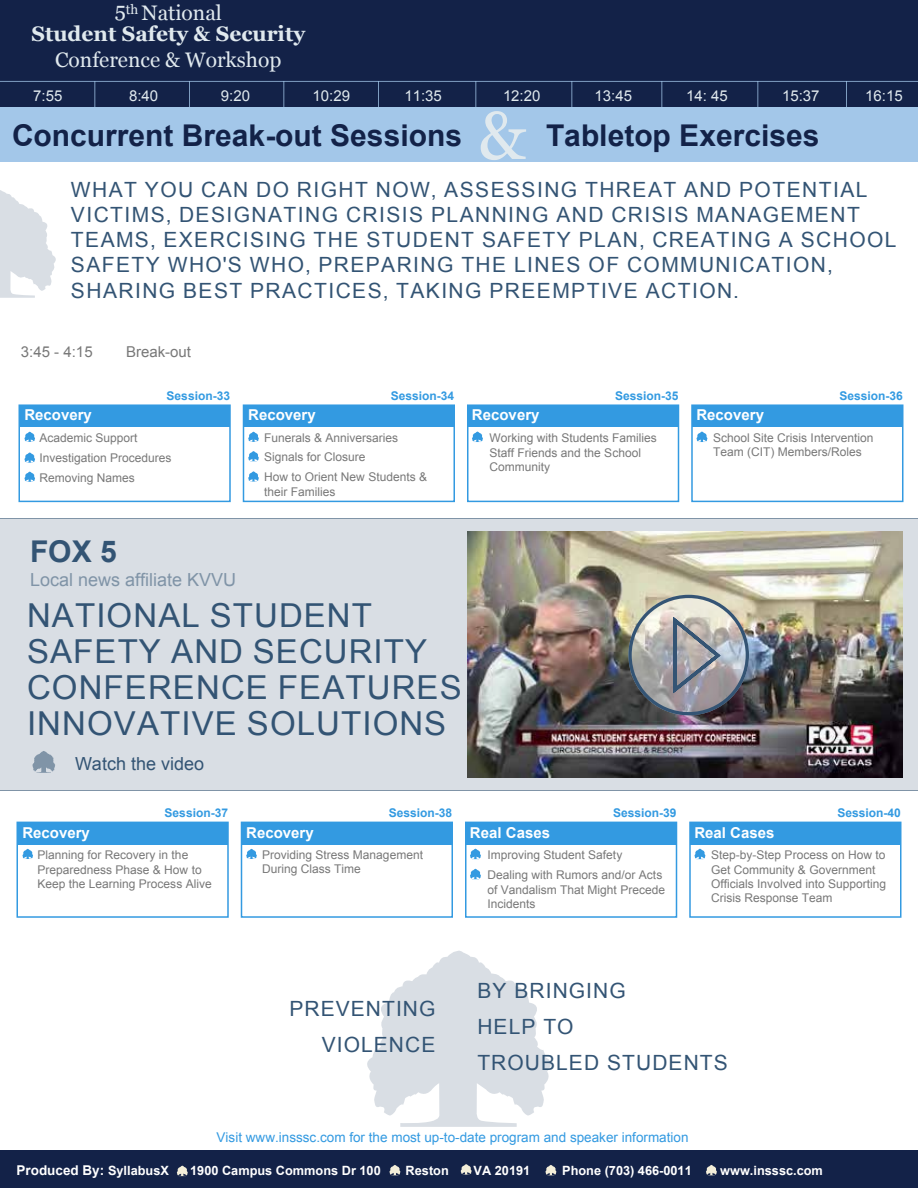
<style>
.page{position:relative;width:918px;height:1188px;background:#fff}
.page>*{position:absolute;margin:0;border:0;box-sizing:border-box;transform-origin:0 0}
.t1{font:67.5px "Georgia";color:#e0e9ee}
.t2{font:33px/36px "Arial";letter-spacing:.035em;color:#335474}
.t3{font:700 30px "Arial";color:#132248}
.t4{font:700 30px "Arial";color:#335474}
.t5{font:21px/25.2px "Arial";letter-spacing:.07em;color:#335474}
.t6{font:21px/36px "Arial";letter-spacing:.05em;color:#335474;text-align:right}
.t7{font:700 21px/20.7px "Georgia";color:#e0e9ee;text-align:center}
.t8{font:21px "Georgia";color:#e0e9ee}
.t9{font:18px "Arial";color:#8094a7}
.t10{font:18px "Arial";color:#335474}
.t11{font:700 15px "Arial";color:#fff}
.t12{font:15px "Arial";color:#e0e9ee}
.t13{font:15px "Arial";color:#787878}
.t14{font:13.5px "Arial";color:#339ae1}
.t15{font:700 13.5px "Arial";color:#fff}
.t16{font:700 12.75px "Arial";color:#fff}
.t17{font:12px/14.4px "Arial";color:#787878}
.t18{font:12px/14.9px "Arial";color:#787878}
.t19{font:700 12px "Arial";color:#339ae1}
.s1{font-weight:400}
.s2{font-size:12.75px}
</style>
<div class="page">
<svg style="left:367px;top:951px;width:184px;height:176px"></svg>
<svg style="left:0;top:190px;width:56px;height:108px"></svg>
<hr style="left:0;top:518px;width:918px;height:2px;background:#8094a7">
<hr style="left:0;top:789px;width:918px;height:2px;background:#8094a7">
<div style="left:0;top:519px;width:918px;height:271px;background:#d9dee4"></div>
<svg style="left:32px;top:751px;width:23px;height:22px"></svg>
<div style="left:0;top:0;width:918px;height:108px;background:#132248"></div>
<div style="left:0;top:108px;width:918px;height:54px;background:#a3c7e9"></div>
<svg style="left:0;top:81px;width:918px;height:27px"></svg>
<div style="left:16px;top:822px;width:213px;height:96px;border:2px solid #339ae1"></div>
<div style="left:18px;top:823px;width:210px;height:22px;background:#339ae1"></div>
<div style="left:241px;top:822px;width:212px;height:96px;border:2px solid #339ae1"></div>
<div style="left:242px;top:823px;width:210px;height:22px;background:#339ae1"></div>
<div style="left:465px;top:822px;width:212px;height:96px;border:2px solid #339ae1"></div>
<div style="left:466px;top:823px;width:210px;height:22px;background:#339ae1"></div>
<div style="left:689px;top:822px;width:213px;height:96px;border:2px solid #339ae1"></div>
<div style="left:690px;top:823px;width:211px;height:22px;background:#339ae1"></div>
<svg style="left:22px;top:849px;width:11px;height:10px"></svg>
<svg style="left:694px;top:849px;width:12px;height:10px"></svg>
<svg style="left:246px;top:849px;width:11px;height:10px"></svg>
<svg style="left:470px;top:849px;width:11px;height:10px"></svg>
<svg style="left:470px;top:869px;width:11px;height:10px"></svg>
<div style="left:19px;top:404px;width:212px;height:98px;border:2px solid #339ae1"></div>
<div style="left:20px;top:405px;width:210px;height:22px;background:#339ae1"></div>
<div style="left:243px;top:404px;width:212px;height:98px;border:2px solid #339ae1"></div>
<div style="left:244px;top:405px;width:210px;height:22px;background:#339ae1"></div>
<div style="left:467px;top:404px;width:212px;height:98px;border:2px solid #339ae1"></div>
<div style="left:468px;top:405px;width:210px;height:22px;background:#339ae1"></div>
<div style="left:691px;top:404px;width:212px;height:98px;border:2px solid #339ae1"></div>
<div style="left:692px;top:405px;width:211px;height:22px;background:#339ae1"></div>
<svg style="left:24px;top:432px;width:11px;height:10px"></svg>
<svg style="left:696px;top:432px;width:12px;height:10px"></svg>
<svg style="left:248px;top:432px;width:11px;height:10px"></svg>
<svg style="left:472px;top:432px;width:11px;height:10px"></svg>
<svg style="left:248px;top:451px;width:11px;height:10px"></svg>
<svg style="left:24px;top:452px;width:11px;height:11px"></svg>
<svg style="left:24px;top:472px;width:11px;height:10px"></svg>
<svg style="left:248px;top:471px;width:11px;height:11px"></svg>
<img style="left:468px;top:531px;width:435px;height:247px">
<svg style="left:628px;top:595px;width:121px;height:120px;background:#9d9e9f"></svg>
<div style="left:0;top:1151px;width:918px;height:37px;background:#132248"></div>
<svg style="left:176px;top:1166px;width:12px;height:10px"></svg>
<svg style="left:389px;top:1165px;width:12px;height:10px"></svg>
<svg style="left:460px;top:1164px;width:12px;height:11px"></svg>
<svg style="left:545px;top:1165px;width:12px;height:10px"></svg>
<svg style="left:706px;top:1165px;width:11px;height:10px"></svg>
<h3 class="t7" style="left:31px;top:3px;width:275px"><sup>5</sup><sup>th</sup> <span class="s1">National<br></span>Student Safety &amp; Security</h3>
<h3 class="t8" style="left:55px;top:47px;width:228px">Conference &amp; Workshop</h3>
<p class="t12" style="left:33px;top:86px;width:31px">7:55</p>
<p class="t12" style="left:129px;top:86px;width:31px">8:40</p>
<p class="t12" style="left:221px;top:86px;width:31px">9:20</p>
<p class="t12" style="left:313px;top:86px;width:39px">10:29</p>
<p class="t12" style="left:404px;top:86px;width:39px">11:35</p>
<p class="t12" style="left:503px;top:86px;width:39px">12:20</p>
<p class="t12" style="left:595px;top:86px;width:39px">13:45</p>
<p class="t12" style="left:686px;top:86px;width:43px">14: 45</p>
<p class="t12" style="left:782px;top:86px;width:39px">15:37</p>
<p class="t12" style="left:865px;top:86px;width:39px">16:15</p>
<h3 class="t3" style="left:12px;top:115px;width:452px">Concurrent Break-out Sessions</h3>
<h1 class="t1" style="left:478px;top:95px;width:49px">&amp;</h1>
<h3 class="t3" style="left:546px;top:115px;width:275px">Tabletop Exercises</h3>
<p class="t5" style="left:71px;top:177px;width:827px">WHAT YOU CAN DO RIGHT NOW, ASSESSING THREAT AND POTENTIAL VICTIMS, DESIGNATING CRISIS PLANNING AND CRISIS MANAGEMENT TEAMS, EXERCISING THE STUDENT SAFETY PLAN, CREATING A SCHOOL SAFETY WHO'S WHO, PREPARING THE LINES OF COMMUNICATION, SHARING BEST PRACTICES, TAKING PREEMPTIVE ACTION.</p>
<p class="t13" style="left:21px;top:342px;width:73px">3:45 - 4:15</p>
<p class="t13" style="left:126px;top:342px;width:67px">Break-out</p>
<p class="t19" style="left:167px;top:387px;width:65px">Session-33</p>
<p class="t19" style="left:391px;top:387px;width:65px">Session-34</p>
<p class="t19" style="left:615px;top:387px;width:65px">Session-35</p>
<p class="t19" style="left:839px;top:387px;width:65px">Session-36</p>
<p class="t11" style="left:24px;top:404px;width:69px">Recovery</p>
<p class="t11" style="left:248px;top:404px;width:69px">Recovery</p>
<p class="t11" style="left:472px;top:404px;width:69px">Recovery</p>
<p class="t11" style="left:696px;top:404px;width:69px">Recovery</p>
<p class="t18" style="left:40px;top:430px;width:100px">Academic Support</p>
<p class="t17" style="left:39px;top:448px;width:134px;line-height:19.8px">Investigation Procedures<br>Removing Names</p>
<p class="t17" style="left:264px;top:428px;width:164px;line-height:19.5px">Funerals &amp; Anniversaries<br>Signals for Closure<br>How to Orient New Students &amp;</p>
<p class="t18" style="left:264px;top:484px;width:73px">their Families</p>
<p class="t17" style="left:713px;top:431px;width:162px">School Site Crisis Intervention<br>Team (CIT) Members/Roles</p>
<p class="t18" style="left:489px;top:430px;width:169px">Working with Students Families<br>Staff Friends and the School</p>
<p class="t17" style="left:489px;top:460px;width:62px">Community</p>
<h3 class="t4" style="left:30px;top:531px;width:88px">FOX 5</h3>
<h3 class="t9" style="left:30px;top:568px;width:208px">Local news affiliate KVVU</h3>
<h2 class="t2" style="left:27px;top:598px;width:436px">NATIONAL STUDENT<br>SAFETY AND SECURITY<br>CONFERENCE FEATURES<br>INNOVATIVE SOLUTIONS</h2>
<h3 class="t10" style="left:75px;top:751px;width:131px">Watch the video</h3>
<p class="t19" style="left:165px;top:804px;width:65px">Session-37</p>
<p class="t19" style="left:389px;top:804px;width:65px">Session-38</p>
<p class="t19" style="left:613px;top:804px;width:65px">Session-39</p>
<p class="t19" style="left:837px;top:804px;width:65px">Session-40</p>
<p class="t11" style="left:22px;top:822px;width:69px">Recovery</p>
<p class="t11" style="left:246px;top:822px;width:69px">Recovery</p>
<p class="t11" style="left:470px;top:822px;width:82px">Real Cases</p>
<p class="t11" style="left:694px;top:822px;width:82px">Real Cases</p>
<p class="t17" style="left:37px;top:848px;width:176px">Planning for Recovery in the<br>Preparedness Phase &amp; How to<br>Keep the Learning Process Alive</p>
<p class="t17" style="left:262px;top:848px;width:162px;line-height:14px">Providing Stress Management<br>During Class Time</p>
<p class="t17" style="left:487px;top:845px;width:176px;line-height:20.2px">Improving Student Safety<br>Dealing with Rumors and/or Acts</p>
<p class="t17" style="left:711px;top:848px;width:176px">Step-by-Step Process on How to<br>Get Community &amp; Government<br>Officials Involved into Supporting<br>Crisis Response Team</p>
<p class="t17" style="left:487px;top:883px;width:179px">of Vandalism That Might Precede</p>
<p class="t18" style="left:487px;top:897px;width:50px">Incidents</p>
<h3 class="t6" style="left:289px;top:991px;width:148px">PREVENTING<br>VIOLENCE</h3>
<h3 class="t6" style="left:477px;top:973px;width:252px;text-align:left">BY BRINGING<br>HELP TO<br>TROUBLED STUDENTS</h3>
<p class="t14" style="left:217px;top:1128px;width:473px">Visit www.insssc.com for the most up-to-date program and speaker information</p>
<p class="t15" style="left:17px;top:1161px;width:154px">Produced By: <span class="s2">SyllabusX</span></p>
<p class="t16" style="left:190px;top:1162px;width:192px">1900 Campus Commons Dr 100</p>
<p class="t16" style="left:406px;top:1162px;width:45px">Reston</p>
<p class="t16" style="left:474px;top:1162px;width:58px">VA 20191</p>
<p class="t16" style="left:562px;top:1162px;width:131px">Phone (703) 466-0011</p>
<p class="t16" style="left:720px;top:1162px;width:104px">www.insssc.com</p>
</div>
